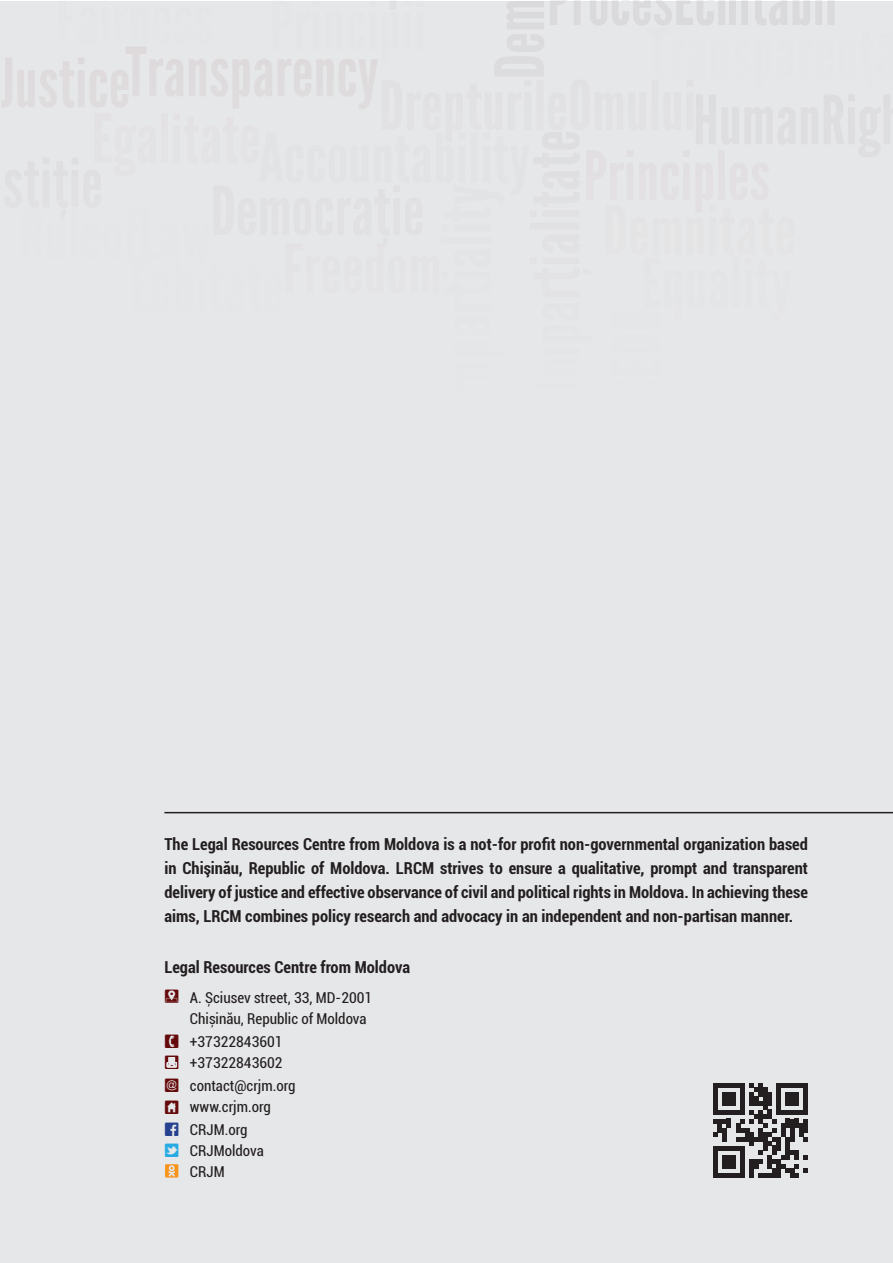
<style>
.page{position:relative;width:893px;height:1263px;background:#fff}
.page>*{position:absolute;margin:0;border:0;box-sizing:border-box;transform-origin:0 0}
.t1{font:19.5px/20.7px "Social Icons Pro Set 1 Rounded";color:#650a0b}
.t2{font:19.5px "Social Icons Pro Set 1 Rounded";color:#25418f}
.t3{font:19.5px "Social Icons Pro Set 1 Rounded";color:#27abe2}
.t4{font:700 condensed 16.5px/24px "Roboto";color:#231f20;text-align:justify}
.t5{font:condensed 15px/21px "Roboto";color:#231f20}
</style>
<div class="page">
<div style="left:0;top:1px;width:893px;height:1262px;background:#e6e7e9"></div>
<hr style="left:164px;top:812px;width:729px;height:1px;background:#231f20">
<svg style="left:713px;top:1083px;width:95px;height:94px"></svg>
<svg style="left:2px;top:0;width:888px;height:108px"></svg>
<svg style="left:165px;top:1164px;width:13px;height:13px"></svg>
<svg style="left:166px;top:1056px;width:12px;height:12px"></svg>
<svg style="left:166px;top:1057px;width:11px;height:10px"></svg>
<p class="t4" style="left:164px;top:831px;width:645px">The Legal Resources Centre from Moldova is a not-for profit non-governmental organization based in Chişinău, Republic of Moldova. LRCM strives to ensure a qualitative, prompt and transparent delivery of justice and effective observance of civil and political rights in Moldova. In achieving these aims, LRCM combines policy research and advocacy in an independent and non-partisan manner.</p>
<p class="t4" style="left:164px;top:955px;width:247px">Legal Resources Centre from Moldova</p>
<p class="t5" style="left:190px;top:986px;width:184px">A. Șciusev street, 33, MD-2001<br>Chișinău, Republic of Moldova</p>
<p class="t5" style="left:190px;top:1030px;width:94px">+37322843601 +37322843602</p>
<p class="t5" style="left:190px;top:1075px;width:107px">contact@crjm.org www.crjm.org</p>
<p class="t5" style="left:190px;top:1119px;width:75px">CRJM.org<br>CRJMoldova<br>CRJM</p>
<p class="t1" style="left:164px;top:986px;width:16px">F</p>
<p class="t1" style="left:164px;top:1032px;width:16px">1<br>1</p>
<p class="t1" style="left:164px;top:1075px;width:16px;line-height:21.6px">8<br>5</p>
<p class="t2" style="left:164px;top:1120px;width:16px">f</p>
<p class="t3" style="left:164px;top:1141px;width:16px">T</p>
</div>
